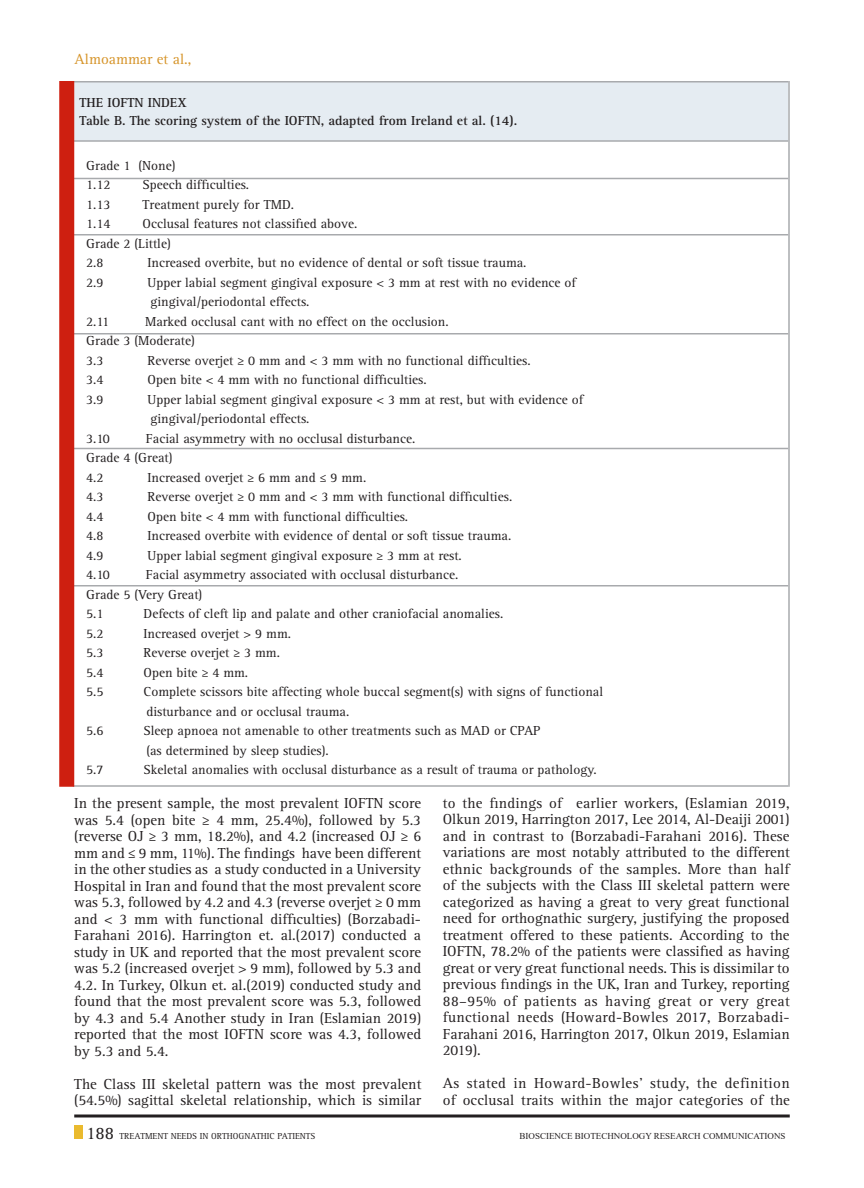
<style>
.page{position:relative;width:864px;height:1188px;background:#fff}
.page>*{position:absolute;margin:0;border:0;box-sizing:border-box;transform-origin:0 0}
.Body_text{font:15px/16.5px "Rotis Serif Std";color:#231f20;text-align:justify}
.Body_text-2{font:15px "Rotis Serif Std";color:#d69429}
.Body_text-3{font:13.5px "Rotis Serif Std";color:#231f20}
.Body_text-4{font:700 13.5px "Rotis Serif Std";color:#231f20}
.t1{font:9px "Times New Roman";color:#231f20}
.t2{font:9px "Rotis Serif Std";color:#231f20}
.s1{font-size:18px}
</style>
<div class="page">
<div style="left:74px;top:1125px;width:9px;height:14px;background:#eaba2e"></div>
<svg style="left:74px;top:1114px;width:716px;height:4px"></svg>
<div style="left:73px;top:82px;width:715px;height:59px;background:#e5ecf2"></div>
<hr style="left:73px;top:81px;width:715px;height:1px;background:#a8aaad">
<hr style="left:73px;top:140px;width:715px;height:2px;background:#a8aaad">
<hr style="left:73px;top:178px;width:715px;height:1px;background:#a8aaad">
<hr style="left:73px;top:234px;width:715px;height:2px;background:#a8aaad">
<hr style="left:73px;top:333px;width:715px;height:1px;background:#a8aaad">
<hr style="left:73px;top:448px;width:715px;height:1px;background:#a8aaad">
<hr style="left:73px;top:585px;width:715px;height:1px;background:#a8aaad">
<hr style="left:73px;top:785px;width:715px;height:2px;background:#a8aaad">
<hr style="left:788px;top:81px;width:2px;height:706px;background:#a8aaad">
<div style="left:59px;top:81px;width:15px;height:706px;background:#ce1f10"></div>
<p class="Body_text-2" style="left:75px;top:50px;width:118px">Almoammar et al.,</p>
<p class="Body_text-4" style="left:80px;top:95px;width:109px">THE IOFTN INDEX</p>
<p class="Body_text-4" style="left:80px;top:113px;width:439px">Table B. The scoring system of the IOFTN, adapted from Ireland et al. (14).</p>
<p class="Body_text-3" style="left:86px;top:158px;width:91px">Grade 1 (None)</p>
<p class="Body_text-3" style="left:86px;top:177px;width:26px">1.12</p>
<p class="Body_text-3" style="left:143px;top:177px;width:108px">Speech difficulties.</p>
<p class="Body_text-3" style="left:86px;top:197px;width:26px">1.13</p>
<p class="Body_text-3" style="left:143px;top:197px;width:153px">Treatment purely for TMD.</p>
<p class="Body_text-3" style="left:86px;top:216px;width:26px">1.14</p>
<p class="Body_text-3" style="left:143px;top:216px;width:216px">Occlusal features not classified above.</p>
<p class="Body_text-3" style="left:86px;top:236px;width:86px">Grade 2 (Little)</p>
<p class="Body_text-3" style="left:86px;top:255px;width:19px">2.8</p>
<p class="Body_text-3" style="left:148px;top:255px;width:380px">Increased overbite, but no evidence of dental or soft tissue trauma.</p>
<p class="Body_text-3" style="left:86px;top:275px;width:19px">2.9</p>
<p class="Body_text-3" style="left:148px;top:275px;width:430px">Upper labial segment gingival exposure &lt; 3 mm at rest with no evidence of</p>
<p class="Body_text-3" style="left:150px;top:294px;width:161px">gingival/periodontal effects.</p>
<p class="Body_text-3" style="left:86px;top:314px;width:24px">2.11</p>
<p class="Body_text-3" style="left:145px;top:314px;width:305px">Marked occlusal cant with no effect on the occlusion.</p>
<p class="Body_text-3" style="left:86px;top:333px;width:110px">Grade 3 (Moderate)</p>
<p class="Body_text-3" style="left:86px;top:353px;width:19px">3.3</p>
<p class="Body_text-3" style="left:148px;top:353px;width:385px">Reverse overjet ≥ 0 mm and &lt; 3 mm with no functional difficulties.</p>
<p class="Body_text-3" style="left:86px;top:372px;width:19px">3.4</p>
<p class="Body_text-3" style="left:148px;top:372px;width:281px">Open bite &lt; 4 mm with no functional difficulties.</p>
<p class="Body_text-3" style="left:86px;top:392px;width:19px">3.9</p>
<p class="Body_text-3" style="left:148px;top:392px;width:437px">Upper labial segment gingival exposure &lt; 3 mm at rest, but with evidence of</p>
<p class="Body_text-3" style="left:150px;top:411px;width:161px">gingival/periodontal effects.</p>
<p class="Body_text-3" style="left:86px;top:431px;width:25px">3.10</p>
<p class="Body_text-3" style="left:146px;top:431px;width:271px">Facial asymmetry with no occlusal disturbance.</p>
<p class="Body_text-3" style="left:86px;top:450px;width:88px">Grade 4 (Great)</p>
<p class="Body_text-3" style="left:86px;top:470px;width:19px">4.2</p>
<p class="Body_text-3" style="left:148px;top:470px;width:220px">Increased overjet ≥ 6 mm and ≤ 9 mm.</p>
<p class="Body_text-3" style="left:86px;top:489px;width:19px">4.3</p>
<p class="Body_text-3" style="left:148px;top:489px;width:366px">Reverse overjet ≥ 0 mm and &lt; 3 mm with functional difficulties.</p>
<p class="Body_text-3" style="left:86px;top:509px;width:19px">4.4</p>
<p class="Body_text-3" style="left:148px;top:509px;width:262px">Open bite &lt; 4 mm with functional difficulties.</p>
<p class="Body_text-3" style="left:86px;top:528px;width:19px">4.8</p>
<p class="Body_text-3" style="left:148px;top:528px;width:365px">Increased overbite with evidence of dental or soft tissue trauma.</p>
<p class="Body_text-3" style="left:86px;top:548px;width:19px">4.9</p>
<p class="Body_text-3" style="left:148px;top:548px;width:316px">Upper labial segment gingival exposure ≥ 3 mm at rest.</p>
<p class="Body_text-3" style="left:86px;top:567px;width:25px">4.10</p>
<p class="Body_text-3" style="left:146px;top:567px;width:314px">Facial asymmetry associated with occlusal disturbance.</p>
<p class="Body_text-3" style="left:86px;top:587px;width:118px">Grade 5 (Very Great)</p>
<p class="Body_text-3" style="left:86px;top:606px;width:19px">5.1</p>
<p class="Body_text-3" style="left:144px;top:606px;width:361px">Defects of cleft lip and palate and other craniofacial anomalies.</p>
<p class="Body_text-3" style="left:86px;top:626px;width:19px">5.2</p>
<p class="Body_text-3" style="left:144px;top:626px;width:149px">Increased overjet &gt; 9 mm.</p>
<p class="Body_text-3" style="left:86px;top:645px;width:19px">5.3</p>
<p class="Body_text-3" style="left:144px;top:645px;width:138px">Reverse overjet ≥ 3 mm.</p>
<p class="Body_text-3" style="left:86px;top:665px;width:19px">5.4</p>
<p class="Body_text-3" style="left:144px;top:665px;width:106px">Open bite ≥ 4 mm.</p>
<p class="Body_text-3" style="left:86px;top:684px;width:19px">5.5</p>
<p class="Body_text-3" style="left:144px;top:684px;width:461px">Complete scissors bite affecting whole buccal segment(s) with signs of functional</p>
<p class="Body_text-3" style="left:146px;top:704px;width:204px">disturbance and or occlusal trauma.</p>
<p class="Body_text-3" style="left:86px;top:723px;width:19px">5.6</p>
<p class="Body_text-3" style="left:144px;top:723px;width:399px">Sleep apnoea not amenable to other treatments such as MAD or CPAP</p>
<p class="Body_text-3" style="left:146px;top:743px;width:184px">(as determined by sleep studies).</p>
<p class="Body_text-3" style="left:86px;top:762px;width:19px">5.7</p>
<p class="Body_text-3" style="left:144px;top:762px;width:455px">Skeletal anomalies with occlusal disturbance as a result of trauma or pathology.</p>
<p class="Body_text" style="left:74px;top:796px;width:348px">In the present sample, the most prevalent IOFTN score was 5.4 (open bite ≥ 4 mm, 25.4%), followed by 5.3 (reverse OJ ≥ 3 mm, 18.2%), and 4.2 (increased OJ ≥ 6 mm and ≤ 9 mm, 11%). The findings have been different in the other studies as a study conducted in a University Hospital in Iran and found that the most prevalent score was 5.3, followed by 4.2 and 4.3 (reverse overjet ≥ 0 mm and &lt; 3 mm with functional difficulties) (Borzabadi-Farahani 2016). Harrington et. al.(2017) conducted a study in UK and reported that the most prevalent score was 5.2 (increased overjet &gt; 9 mm), followed by 5.3 and 4.2. In Turkey, Olkun et. al.(2019) conducted study and found that the most prevalent score was 5.3, followed by 4.3 and 5.4 Another study in Iran (Eslamian 2019) reported that the most IOFTN score was 4.3, followed by 5.3 and 5.4.</p>
<p class="Body_text" style="left:74px;top:1076px;width:349px">The Class III skeletal pattern was the most prevalent (54.5%) sagittal skeletal relationship, which is similar</p>
<p class="Body_text" style="left:443px;top:795px;width:349px">to the findings of earlier workers, (Eslamian 2019, Olkun 2019, Harrington 2017, Lee 2014, Al-Deaiji 2001) and in contrast to (Borzabadi-Farahani 2016). These variations are most notably attributed to the different ethnic backgrounds of the samples. More than half of the subjects with the Class III skeletal pattern were categorized as having a great to very great functional need for orthognathic surgery, justifying the proposed treatment offered to these patients. According to the IOFTN, 78.2% of the patients were classified as having great or very great functional needs. This is dissimilar to previous findings in the UK, Iran and Turkey, reporting 88–95% of patients as having great or very great functional needs (Howard-Bowles 2017, Borzabadi-Farahani 2016, Harrington 2017, Olkun 2019, Eslamian 2019).</p>
<p class="Body_text" style="left:443px;top:1075px;width:349px">As stated in Howard-Bowles’ study, the definition of occlusal traits within the major categories of the</p>
<p class="t2" style="left:86px;top:1131px;width:56px"><span class="s1">188</span> Treatm</p>
<p class="t2" style="left:153px;top:1131px;width:71px">ent Needs In Ortho</p>
<p class="t2" style="left:238px;top:1131px;width:12px">gnathic</p>
<p class="t2" style="left:277px;top:1131px;width:29px">Patients</p>
<p class="t1" style="left:520px;top:1129px;width:267px">BIOSCIENCE BIOTECHNOLOGY RESEARCH COMMUNICATIONS</p>
</div>
